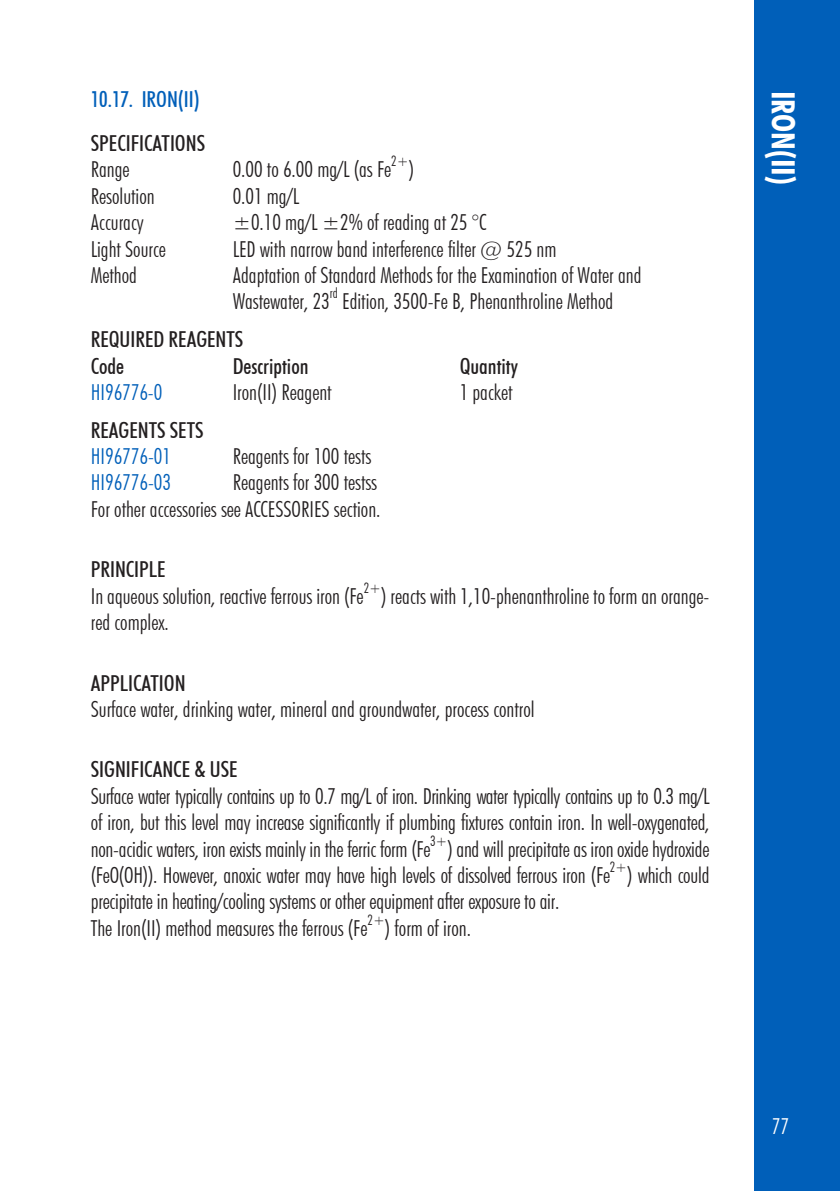
<style>
.page{position:relative;width:840px;height:1191px;background:#fff}
.page>*{position:absolute;margin:0;border:0;box-sizing:border-box;transform-origin:0 0}
.t1{font:700 condensed 32px "Futura BT";color:#fff}
.t2{font:300 condensed 22px/26.4px "Futura BT";color:#231f20}
.t3{font:500 condensed 22px/26.4px "Futura BT";color:#231f20}
.t4{font:300 condensed 22px "Futura BT";color:#005fb9}
.t5{font:500 condensed 22px "Futura BT";color:#005fb9}
.t6{font:300 condensed 22px "Futura BT";color:#fff}
.t7{font:300 condensed 14.4px "Futura BT";color:#231f20}
</style>
<div class="page">
<div style="left:754px;top:0;width:85px;height:1191px;background:#005fb9"></div>
<p class="t5" style="left:91px;top:86px;width:110px">10.17. IRON(II)</p>
<p class="t3" style="left:91px;top:130px;width:116px">SPECIFICATIONS</p>
<p class="t2" style="left:91px;top:156px;width:40px">Range</p>
<p class="t2" style="left:232px;top:156px;width:160px">0.00 to 6.00 mg/L (as Fe</p>
<p class="t7" style="left:391px;top:152px;width:19px">2+</p>
<p class="t2" style="left:408px;top:156px;width:7px">)</p>
<p class="t2" style="left:91px;top:182px;width:65px">Resolution</p>
<p class="t2" style="left:232px;top:182px;width:68px">0.01 mg/L</p>
<p class="t2" style="left:91px;top:209px;width:54px">Accuracy</p>
<p class="t2" style="left:232px;top:209px;width:255px">±0.10 mg/L ±2% of reading at 25 °C</p>
<p class="t2" style="left:91px;top:235px;width:77px">Light Source</p>
<p class="t2" style="left:232px;top:235px;width:325px">LED with narrow band interference filter @ 525 nm</p>
<p class="t2" style="left:91px;top:262px;width:48px">Method</p>
<p class="t2" style="left:232px;top:262px;width:410px">Adaptation of Standard Methods for the Examination of Water and<br>Wastewater, 23</p>
<p class="t7" style="left:329px;top:284px;width:10px">rd</p>
<p class="t2" style="left:342px;top:288px;width:272px">Edition, 3500-Fe B, Phenanthroline Method</p>
<p class="t3" style="left:91px;top:326px;width:154px">REQUIRED REAGENTS<br>Code</p>
<p class="t3" style="left:232px;top:352px;width:77px">Description</p>
<p class="t3" style="left:459px;top:352px;width:60px">Quantity</p>
<p class="t4" style="left:91px;top:379px;width:73px">HI96776-0</p>
<p class="t2" style="left:232px;top:379px;width:100px">Iron(II) Reagent</p>
<p class="t2" style="left:459px;top:379px;width:54px">1 packet</p>
<p class="t3" style="left:91px;top:416px;width:114px">REAGENTS SETS</p>
<p class="t4" style="left:91px;top:443px;width:82px">HI96776-01</p>
<p class="t2" style="left:232px;top:443px;width:140px">Reagents for 100 tests</p>
<p class="t4" style="left:91px;top:469px;width:82px">HI96776-03</p>
<p class="t2" style="left:91px;top:469px;width:291px;text-align:right">Reagents for 300 testss<br>For other accessories see ACCESSORIES section.</p>
<p class="t3" style="left:91px;top:556px;width:76px">PRINCIPLE</p>
<p class="t2" style="left:91px;top:582px;width:274px">In aqueous solution, reactive ferrous iron (Fe</p>
<p class="t7" style="left:363px;top:579px;width:19px">2+</p>
<p class="t2" style="left:381px;top:582px;width:329px">) reacts with 1,10-phenanthroline to form an orange-</p>
<p class="t2" style="left:91px;top:609px;width:79px">red complex.</p>
<p class="t3" style="left:91px;top:669px;width:96px">APPLICATION</p>
<p class="t2" style="left:91px;top:696px;width:445px">Surface water, drinking water, mineral and groundwater, process control</p>
<p class="t3" style="left:91px;top:756px;width:148px">SIGNIFICANCE &amp; USE</p>
<p class="t2" style="left:91px;top:782px;width:620px;text-align:justify">Surface water typically contains up to 0.7 mg/L of iron. Drinking water typically contains up to 0.3 mg/L of iron, but this level may increase significantly if plumbing fixtures contain iron. In well-oxygenated, non-acidic waters, iron exists mainly in the ferric form (Fe</p>
<p class="t7" style="left:430px;top:831px;width:19px">3+</p>
<p class="t2" style="left:91px;top:835px;width:620px;text-indent:356px">) and will precipitate as iron oxide hydroxide (FeO(OH)). However, anoxic water may have high levels of dissolved ferrous iron (Fe</p>
<p class="t7" style="left:609px;top:858px;width:19px">2+</p>
<p class="t2" style="left:626px;top:862px;width:84px">) which could</p>
<p class="t2" style="left:91px;top:888px;width:470px">precipitate in heating/cooling systems or other equipment after exposure to air.<br>The Iron(II) method measures the ferrous (Fe</p>
<p class="t7" style="left:367px;top:911px;width:19px">2+</p>
<p class="t2" style="left:385px;top:914px;width:88px">) form of iron.</p>
<h1 class="t1" style="left:802px;top:91px;width:96px;rotate:90deg">IRON(II)</h1>
<p class="t6" style="left:771px;top:1113px;width:19px">77</p>
</div>
